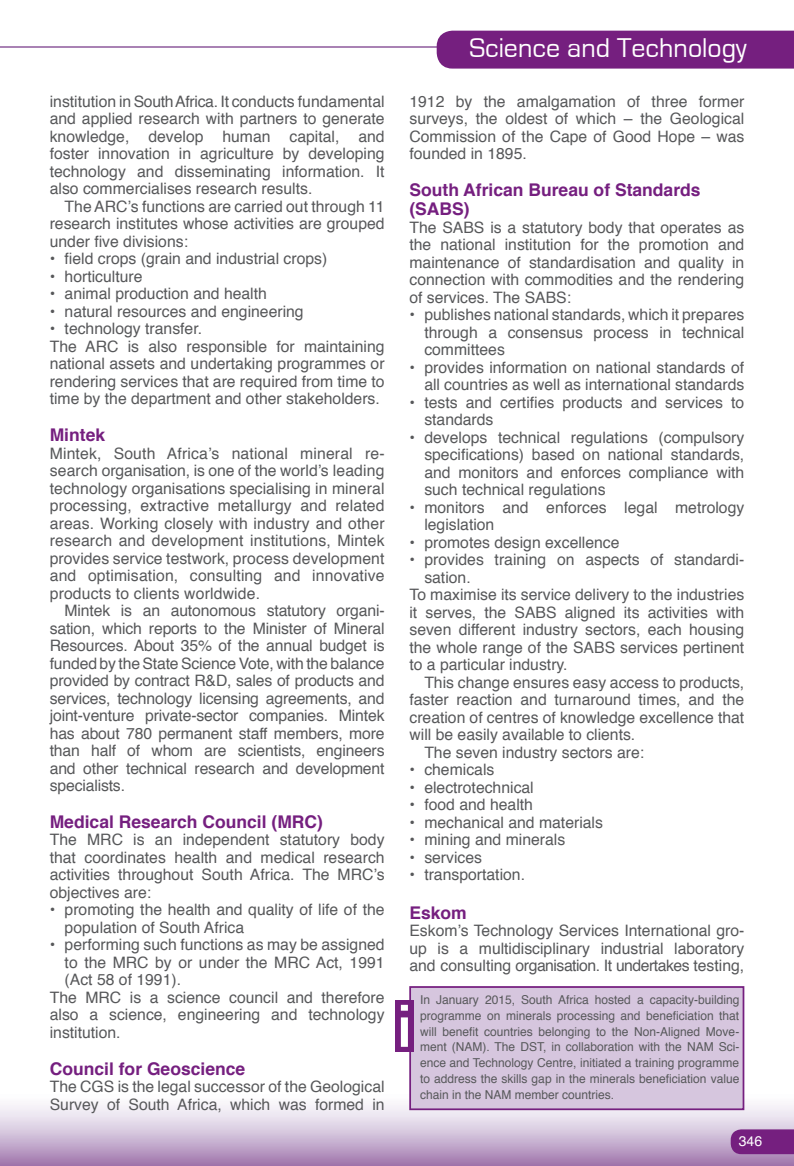
<style>
.page{position:relative;width:794px;height:1166px;background:#fff}
.page>*{position:absolute;margin:0;border:0;box-sizing:border-box;transform-origin:0 0}
.t1{font:700 63px "Eurostile";color:#fff}
.t2{font:28px "Eurostile";color:#fff}
.t3{font:700 17.5px/19.2px "Helvetica";color:#751f7f}
.t4{font:15.75px/17.5px "Helvetica";color:#57585a;text-align:justify}
.t5{font:14px "Helvetica";color:#fff}
.t6{font:12.25px/15.8px "Helvetica";color:#57585a;text-align:justify}
</style>
<div class="page">
<hr style="left:0;top:46px;width:504px;height:2px;background:#a982b4">
<div style="left:437px;top:31px;width:357px;height:38px;background:#751f7f"></div>
<svg style="left:730px;top:1129px;width:64px;height:25px"></svg>
<div style="left:410px;top:987px;width:333px;height:122px;background:#d6c6de"></div>
<div style="left:409px;top:986px;width:335px;height:124px;border:2px solid #751f7f"></div>
<div style="left:395px;top:1000px;width:18px;height:51px;background:#751f7f"></div>
<p class="t4" style="left:50px;top:93px;width:336px">institution in South Africa. It conducts fundamental and applied research with partners to generate knowledge, develop human capital, and foster innovation in agriculture by developing technology and disseminating information. It also commercialises research results.</p>
<p class="t4" style="left:50px;top:198px;width:336px;text-indent:15px">The ARC’s functions are carried out through 11 research institutes whose activities are grouped under five divisions:</p>
<p class="t4" style="left:50px;top:250px;width:279px">• field crops (grain and industrial crops)</p>
<p class="t4" style="left:50px;top:268px;width:94px">• horticulture</p>
<p class="t4" style="left:50px;top:285px;width:219px">• animal production and health</p>
<p class="t4" style="left:50px;top:303px;width:255px">• natural resources and engineering</p>
<p class="t4" style="left:50px;top:320px;width:336px;text-align:left">• technology transfer.<br>The ARC is also responsible for maintaining national assets and undertaking programmes or rendering services that are required from time to time by the department and other stakeholders.</p>
<p class="t3" style="left:50px;top:425px;width:57px">Mintek</p>
<p class="t4" style="left:50px;top:445px;width:336px">Mintek, South Africa’s national mineral re&shy;search organisation, is one of the world’s leading technology organisations specialising in mineral processing, extractive metallurgy and related areas. Working closely with industry and other research and development institutions, Mintek provides service testwork, process development and optimisation, consulting and innovative products to clients worldwide.</p>
<p class="t4" style="left:50px;top:602px;width:336px;text-indent:15px">Mintek is an autonomous statutory organi&shy;sation, which reports to the Minister of Mineral Resources. About 35% of the annual budget is funded by the State Science Vote, with the balance provided by contract R&amp;D, sales of products and services, technology licensing agreements, and joint-venture private-sector companies. Mintek has about 780 permanent staff members, more than half of whom are scientists, engineers and other technical research and development specialists.</p>
<p class="t3" style="left:50px;top:812px;width:275px">Medical Research Council (MRC)</p>
<p class="t4" style="left:50px;top:831px;width:336px">The MRC is an independent statutory body that coordinates health and medical research activities throughout South Africa. The MRC’s objectives are:</p>
<p class="t4" style="left:65px;top:901px;width:321px;text-indent:-15px">• promoting the health and quality of life of the population of South Africa</p>
<p class="t4" style="left:50px;top:936px;width:336px">• performing such functions as may be assigned</p>
<p class="t4" style="left:65px;top:954px;width:321px">to the MRC by or under the MRC Act, 1991</p>
<p class="t4" style="left:65px;top:971px;width:118px">(Act 58 of 1991).</p>
<p class="t4" style="left:50px;top:989px;width:336px">The MRC is a science council and therefore</p>
<p class="t4" style="left:50px;top:1006px;width:336px">also a science, engineering and technology</p>
<p class="t4" style="left:50px;top:1024px;width:72px">institution.</p>
<p class="t3" style="left:50px;top:1059px;width:197px">Council for Geoscience</p>
<p class="t4" style="left:50px;top:1078px;width:336px">The CGS is the legal successor of the Geological<br>Survey of South Africa, which was formed in</p>
<h2 class="t2" style="left:469px;top:33px;width:279px">Science and Technology</h2>
<h2 class="t2" style="left:532px;top:36px;width:194px">Arts and Culture</h2>
<p class="t4" style="left:409px;top:93px;width:336px">1912 by the amalgamation of three former surveys, the oldest of which – the Geological Commission of the Cape of Good Hope – was founded in 1895.</p>
<p class="t3" style="left:409px;top:180px;width:293px">South African Bureau of Standards (SABS)</p>
<p class="t4" style="left:409px;top:219px;width:336px">The SABS is a statutory body that operates as the national institution for the promotion and maintenance of standardisation and quality in connection with commodities and the rendering of services. The SABS:</p>
<p class="t4" style="left:424px;top:306px;width:321px;text-indent:-15px">• publishes national standards, which it prepares through a consensus process in technical committees</p>
<p class="t4" style="left:409px;top:359px;width:336px;text-align:right">• provides information on national standards of all countries as well as international standards</p>
<p class="t4" style="left:424px;top:394px;width:321px;text-indent:-15px">• tests and certifies products and services to standards</p>
<p class="t4" style="left:424px;top:429px;width:321px;text-indent:-15px">• develops technical regulations (compulsory specifications) based on national standards, and monitors and enforces compliance with such technical regulations</p>
<p class="t4" style="left:424px;top:499px;width:321px;text-indent:-15px">• monitors and enforces legal metrology legislation</p>
<p class="t4" style="left:409px;top:534px;width:212px">• promotes design excellence</p>
<p class="t4" style="left:409px;top:551px;width:336px">• provides training on aspects of standardi-</p>
<p class="t4" style="left:424px;top:569px;width:48px">sation.</p>
<p class="t4" style="left:409px;top:586px;width:336px">To maximise its service delivery to the industries</p>
<p class="t4" style="left:409px;top:604px;width:336px">it serves, the SABS aligned its activities with</p>
<p class="t4" style="left:409px;top:621px;width:336px">seven different industry sectors, each housing</p>
<p class="t4" style="left:409px;top:639px;width:336px">the whole range of the SABS services pertinent</p>
<p class="t4" style="left:409px;top:656px;width:160px">to a particular industry.</p>
<p class="t4" style="left:424px;top:674px;width:321px">This change ensures easy access to products,</p>
<p class="t4" style="left:409px;top:691px;width:336px">faster reaction and turnaround times, and the</p>
<p class="t4" style="left:409px;top:709px;width:336px">creation of centres of knowledge excellence that</p>
<p class="t4" style="left:409px;top:726px;width:227px">will be easily available to clients.</p>
<p class="t4" style="left:424px;top:744px;width:221px">The seven industry sectors are:</p>
<p class="t4" style="left:409px;top:761px;width:86px">• chemicals</p>
<p class="t4" style="left:409px;top:779px;width:126px">• electrotechnical</p>
<p class="t4" style="left:409px;top:796px;width:125px">• food and health</p>
<p class="t4" style="left:409px;top:814px;width:195px">• mechanical and materials</p>
<p class="t4" style="left:409px;top:831px;width:157px">• mining and minerals</p>
<p class="t4" style="left:409px;top:849px;width:74px">• services</p>
<p class="t4" style="left:409px;top:866px;width:117px">• transportation.</p>
<p class="t3" style="left:409px;top:903px;width:59px">Eskom</p>
<p class="t4" style="left:409px;top:922px;width:336px">Eskom’s Technology Services International gro&shy;up is a multidisciplinary industrial laboratory and consulting organisation. It undertakes testing,</p>
<p class="t6" style="left:420px;top:992px;width:321px">In January 2015, South Africa hosted a capacity-building programme on minerals processing and beneficiation that will benefit countries belonging to the Non-Aligned Move&shy;ment (NAM). The DST, in collaboration with the NAM Sci&shy;ence and Technology Centre, initiated a training programme to address the skills gap in the minerals beneficiation value chain in the NAM member countries.</p>
<h1 class="t1" style="left:397px;top:992px;width:15px">i</h1>
<p class="t5" style="left:738px;top:1130px;width:25px">346</p>
</div>
